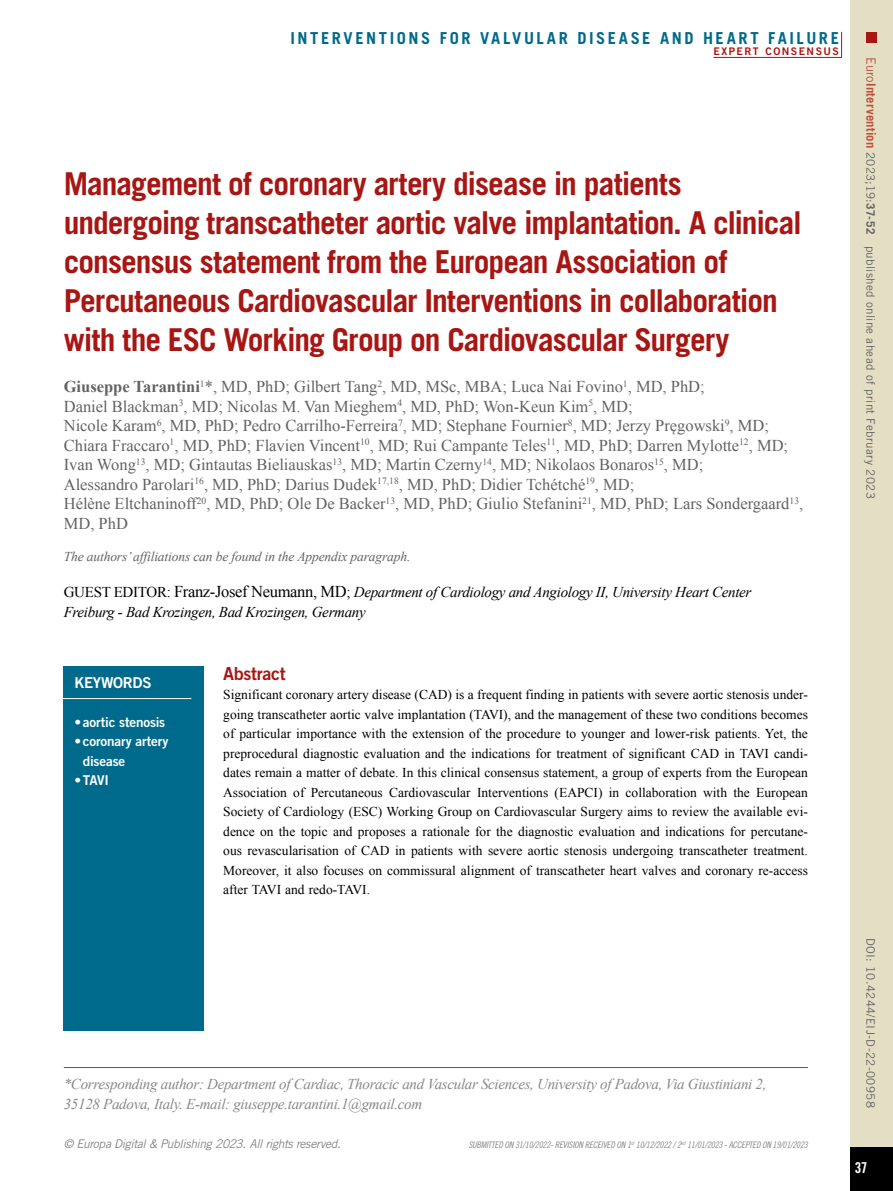
<style>
.page{position:relative;width:893px;height:1191px;background:#fff}
.page>*{position:absolute;margin:0;border:0;box-sizing:border-box;transform-origin:0 0}
.t1{font:700 31.5px/39px "Trade Gothic LT Std";letter-spacing:-.035em;color:#a81613}
.t2{font:18px "Trade Gothic LT Std Bd 2";letter-spacing:-.02em;color:#a81613}
.t3{font:16.5px/19.5px "Times New Roman";color:#626261}
.t4{font:700 16.5px "Trade Gothic LT Std";letter-spacing:.155em;color:#006a8c}
.t5{font:italic 15px/19.5px "Times New Roman";letter-spacing:-.02em;color:#868786}
.t6{font:italic 15px/19.5px "Times New Roman";letter-spacing:-.02em;color:#000}
.t7{font:15px "Trade Gothic LT Std Bd 2";letter-spacing:-.02em;color:#fff}
.t8{font:15px "Trade Gothic LT Std Bd Cn 20";color:#fff}
.t9{font:13.5px/19.5px "Times New Roman";color:#000;text-align:justify}
.t10{font:italic 13.5px "Times New Roman";letter-spacing:-.01em;color:#626261}
.t11{font:13.5px/19.5px "Trade Gothic LT Std Bd 2";letter-spacing:-.01em;color:#fff}
.t12{font:italic 12px "Trade Gothic LT Std";letter-spacing:-.03em;color:#868786}
.t13{font:11.7px "Trade Gothic LT Std";letter-spacing:.03em;color:#626261}
.t14{font:10.5px "Trade Gothic LT Std Bd 2";letter-spacing:.14em;color:#a81613}
.t15{font:9px "Trade Gothic LT Std Cn 18 Obl";letter-spacing:-.02em;color:#868786}
.s1{font-weight:700}
.s2{font-style:normal}
.s3{font-style:normal;font-size:16.5px}
.s4{font-size:12.75px;color:#bc523c}
.s5{font-weight:700;font-size:12.75px;color:#bc523c}
</style>
<div class="page">
<div style="left:850px;top:0;width:43px;height:1191px;background:#e4dfc4"></div>
<div style="left:850px;top:1147px;width:43px;height:44px;background:#000"></div>
<div style="left:866px;top:32px;width:11px;height:10px;background:#a81613"></div>
<hr style="left:713px;top:57px;width:129px;height:1px;background:#a81613">
<svg style="left:841px;top:32px;width:1px;height:25px"></svg>
<hr style="left:64px;top:1067px;width:744px;height:1px;background:#565655">
<div style="left:64px;top:666px;width:140px;height:365px;background:#006a8c"></div>
<hr style="left:62px;top:698px;width:129px;height:1px;background:#fff">
<p class="t4" style="left:291px;top:28px;width:550px">INTERVENTIONS FOR VALVULAR DISEASE AND HEART FAILURE</p>
<p class="t14" style="left:713px;top:45px;width:127px">EXPERT CONSENSUS</p>
<p class="t1" style="left:64px;top:164px;width:739px">Management of coronary artery disease in patients undergoing transcatheter aortic valve implantation. A clinical consensus statement from the European Association of Percutaneous Cardiovascular Interventions in collaboration with the ESC Working Group on Cardiovascular Surgery</p>
<p class="t3" style="left:64px;top:376px;width:741px"><span class="s1">Giuseppe Tarantini</span><sup>1</sup>*, MD, PhD; Gilbert Tang<sup>2</sup>, MD, MSc, MBA; Luca Nai Fovino<sup>1</sup>, MD, PhD;<br>Daniel Blackman<sup>3</sup>, MD; Nicolas M. Van Mieghem<sup>4</sup>, MD, PhD; Won-Keun Kim<sup>5</sup>, MD;<br>Nicole Karam<sup>6</sup>, MD, PhD; Pedro Carrilho-Ferreira<sup>7</sup>, MD; Stephane Fournier<sup>8</sup>, MD; Jerzy Pręgowski<sup>9</sup>, MD; Chiara Fraccaro<sup>1</sup>, MD, PhD; Flavien Vincent<sup>10</sup>, MD; Rui Campante Teles<sup>11</sup>, MD, PhD; Darren Mylotte<sup>12</sup>, MD; Ivan Wong<sup>13</sup>, MD; Gintautas Bieliauskas<sup>13</sup>, MD; Martin Czerny<sup>14</sup>, MD; Nikolaos Bonaros<sup>15</sup>, MD;<br>Alessandro Parolari<sup>16</sup>, MD, PhD; Darius Dudek<sup>17,18</sup>, MD, PhD; Didier Tchétché<sup>19</sup>, MD;<br>Hélène Eltchaninoff<sup>20</sup>, MD, PhD; Ole De Backer<sup>13</sup>, MD, PhD; Giulio Stefanini<sup>21</sup>, MD, PhD; Lars Sondergaard<sup>13</sup>, MD, PhD</p>
<p class="t10" style="left:64px;top:547px;width:348px">The authors’ affiliations can be found in the Appendix paragraph.</p>
<p class="t6" style="left:64px;top:582px;width:689px"><span class="s2">GUEST EDITOR:</span> <span class="s3">Franz-Josef Neumann, MD</span><span class="s2">;</span> Department of Cardiology and Angiology II, University Heart Center<br>Freiburg - Bad Krozingen, Bad Krozingen, Germany</p>
<p class="t13" style="left:878px;top:57px;width:443px;rotate:90deg"><span class="s4">Euro</span><span class="s5">Intervention</span> 2023;19:<span class="s1">37-52</span> published online ahead of print February 2023</p>
<p class="t7" style="left:74px;top:673px;width:79px">KEYWORDS</p>
<p class="t11" style="left:74px;top:712px;width:92px">• aortic stenosis</p>
<p class="t11" style="left:83px;top:731px;width:87px;text-indent:-9px">• coronary artery disease</p>
<p class="t11" style="left:74px;top:770px;width:36px">• TAVI</p>
<h2 class="t2" style="left:223px;top:662px;width:64px">Abstract</h2>
<p class="t9" style="left:223px;top:684px;width:586px">Significant coronary artery disease (CAD) is a frequent finding in patients with severe aortic stenosis under&shy;going transcatheter aortic valve implantation (TAVI), and the management of these two conditions becomes of particular importance with the extension of the procedure to younger and lower-risk patients. Yet, the preprocedural diagnostic evaluation and the indications for treatment of significant CAD in TAVI candi&shy;dates remain a matter of debate. In this clinical consensus statement, a group of experts from the European Association of Percutaneous Cardiovascular Interventions (EAPCI) in collaboration with the European Society of Cardiology (ESC) Working Group on Cardiovascular Surgery aims to review the available evi&shy;dence on the topic and proposes a rationale for the diagnostic evaluation and indications for percutane&shy;ous revascularisation of CAD in patients with severe aortic stenosis undergoing transcatheter treatment.<br>Moreover, it also focuses on commissural alignment of transcatheter heart valves and coronary re-access after TAVI and redo-TAVI.</p>
<p class="t5" style="left:64px;top:1074px;width:704px">*Corresponding author: Department of Cardiac, Thoracic and Vascular Sciences, University of Padova, Via Giustiniani 2,<br>35128 Padova, Italy. E-mail: giuseppe.tarantini.1@gmail.com</p>
<p class="t12" style="left:64px;top:1137px;width:278px">© Europa Digital &amp; Publishing 2023. All rights reserved.</p>
<p class="t15" style="left:468px;top:1139px;width:341px">SUBMITTED ON 31/10/2022- REVISION RECEIVED ON 1<sup>st</sup> 10/12/2022 / 2<sup>nd</sup> 11/01/2023 - ACCEPTED ON 19/01/2023</p>
<p class="t13" style="left:878px;top:937px;width:172px;rotate:90deg">DOI: 10.4244/EIJ-D-22-00958</p>
<p class="t8" style="left:855px;top:1158px;width:14px">37</p>
</div>
